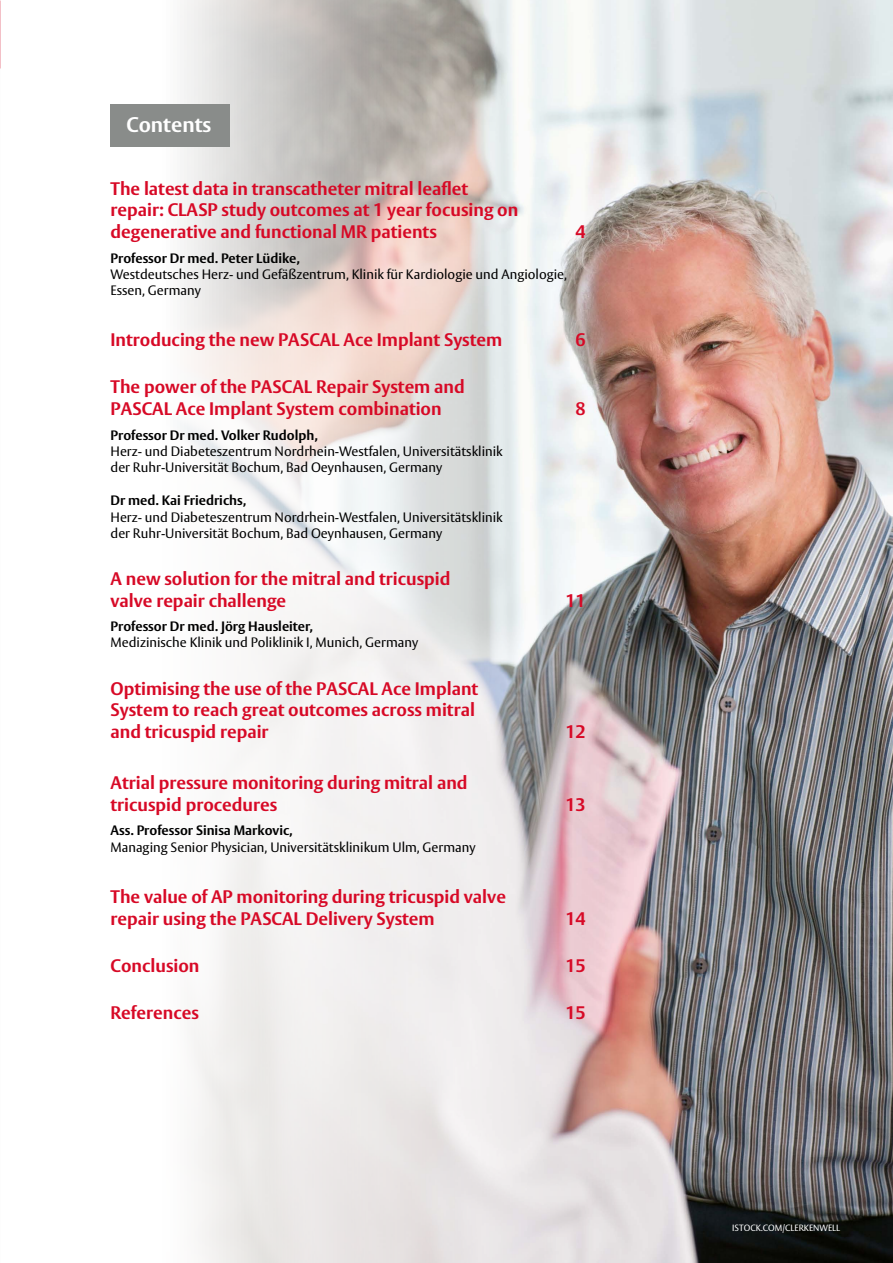
<style>
.page{position:relative;width:893px;height:1263px;background:#fff}
.page>*{position:absolute;margin:0;border:0;box-sizing:border-box;transform-origin:0 0}
.t1{font:700 21px "Vesta Pro";color:#fff}
.t2{font:700 18px/21.6px "Vesta Pro";color:#d70926}
.t3{font:13.5px/16.2px "Vesta Pro";color:#000}
.t4{font:700 13.5px "Vesta Pro";color:#000}
.t5{font:9px "Vesta Pro";color:#fff}
</style>
<div class="page">
<img style="left:133px;top:0;width:760px;height:1263px">
<div style="left:111px;top:104px;width:119px;height:42px;background:#898c8a"></div>
<p class="t1" style="left:126px;top:111px;width:86px">Contents</p>
<p class="t2" style="left:111px;top:177px;width:409px">The latest data in transcatheter mitral leaflet repair: CLASP study outcomes at 1 year focusing on degenerative and functional MR patients</p>
<p class="t2" style="left:576px;top:220px;width:12px">4</p>
<p class="t4" style="left:111px;top:250px;width:191px">Professor Dr med. Peter Lüdike,</p>
<p class="t3" style="left:111px;top:266px;width:458px">Westdeutsches Herz- und Gefäßzentrum, Klinik für Kardiologie und Angiologie,<br>Essen, Germany</p>
<p class="t2" style="left:111px;top:329px;width:393px">Introducing the new PASCAL Ace Implant System</p>
<p class="t2" style="left:576px;top:329px;width:12px">6</p>
<p class="t2" style="left:111px;top:376px;width:356px">The power of the PASCAL Repair System and<br>PASCAL Ace Implant System combination</p>
<p class="t2" style="left:576px;top:398px;width:12px">8</p>
<p class="t4" style="left:111px;top:427px;width:209px">Professor Dr med. Volker Rudolph,</p>
<p class="t3" style="left:111px;top:443px;width:394px">Herz- und Diabeteszentrum Nordrhein-Westfalen, Universitätsklinik der Ruhr-Universität Bochum, Bad Oeynhausen, Germany</p>
<p class="t4" style="left:111px;top:492px;width:137px">Dr med. Kai Friedrichs,</p>
<p class="t3" style="left:111px;top:509px;width:394px">Herz- und Diabeteszentrum Nordrhein-Westfalen, Universitätsklinik der Ruhr-Universität Bochum, Bad Oeynhausen, Germany</p>
<p class="t2" style="left:111px;top:567px;width:341px">A new solution for the mitral and tricuspid valve repair challenge</p>
<p class="t4" style="left:111px;top:618px;width:204px">Professor Dr med. Jörg Hausleiter,</p>
<p class="t3" style="left:111px;top:634px;width:309px">Medizinische Klinik und Poliklinik I, Munich, Germany</p>
<p class="t2" style="left:111px;top:677px;width:369px">Optimising the use of the PASCAL Ace Implant<br>System to reach great outcomes across mitral and tricuspid repair</p>
<p class="t2" style="left:111px;top:772px;width:359px">Atrial pressure monitoring during mitral and tricuspid procedures</p>
<p class="t4" style="left:111px;top:822px;width:184px">Ass. Professor Sinisa Markovic,</p>
<p class="t3" style="left:111px;top:839px;width:367px">Managing Senior Physician, Universitätsklinikum Ulm, Germany</p>
<p class="t2" style="left:111px;top:886px;width:397px">The value of AP monitoring during tricuspid valve repair using the PASCAL Delivery System</p>
<p class="t2" style="left:565px;top:589px;width:22px">11</p>
<p class="t2" style="left:565px;top:720px;width:22px">12</p>
<p class="t2" style="left:565px;top:793px;width:22px">13</p>
<p class="t2" style="left:565px;top:907px;width:22px">14</p>
<p class="t2" style="left:111px;top:954px;width:90px">Conclusion</p>
<p class="t2" style="left:565px;top:954px;width:22px">15</p>
<p class="t2" style="left:111px;top:1001px;width:90px">References</p>
<p class="t2" style="left:565px;top:1001px;width:22px">15</p>
<p class="t5" style="left:732px;top:1222px;width:109px">ISTOCK.COM/CLERKENWELL</p>
</div>
